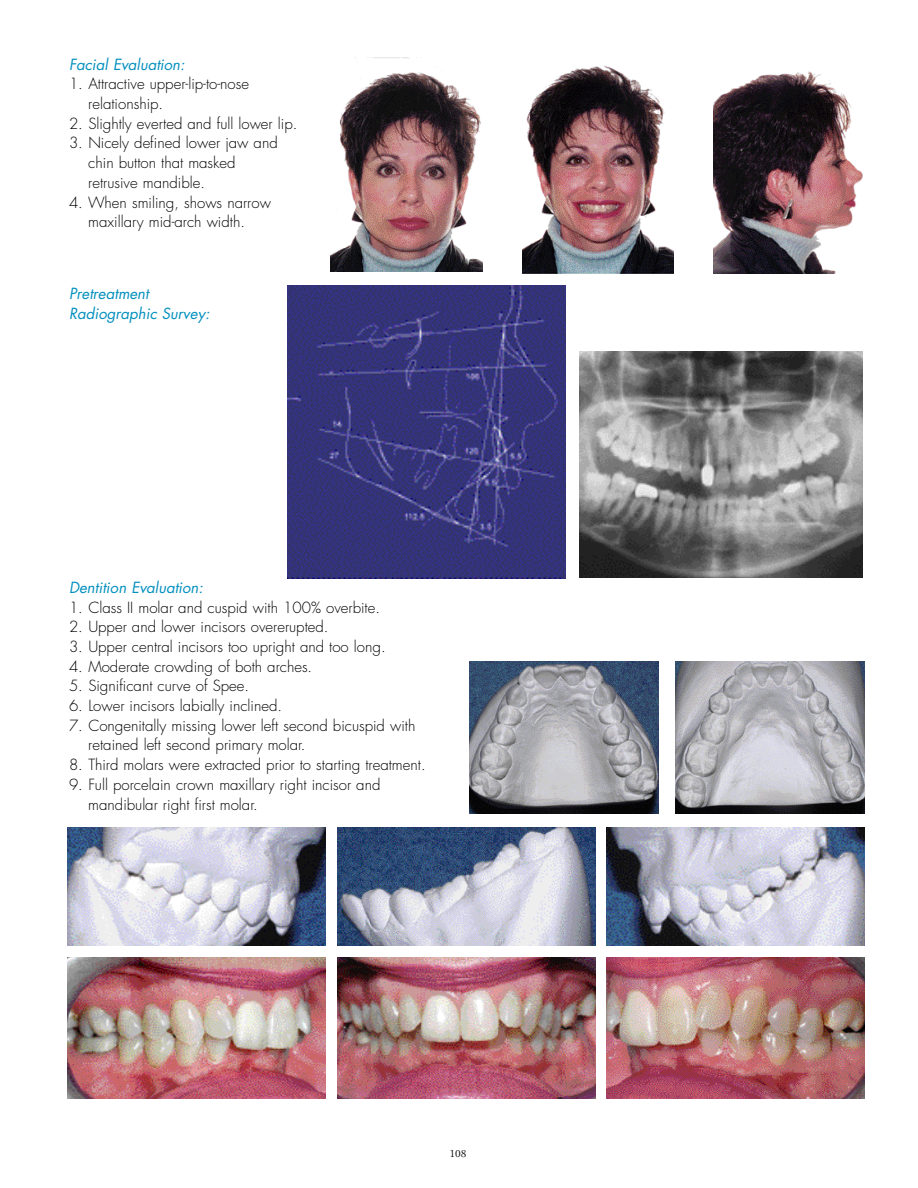
<style>
.page{position:relative;width:918px;height:1188px;background:#fff}
.page>*{position:absolute;margin:0;border:0;box-sizing:border-box;transform-origin:0 0}
.t1{font:300 15px/19.6px "Futura";color:#000}
.t2{font:italic 15px/19.6px "Futura";color:#0490be}
.t3{font:10.5px "Esprit";color:#000}
</style>
<div class="page">
<img style="left:287px;top:286px;width:278px;height:293px">
<img style="left:68px;top:957px;width:257px;height:141px">
<img style="left:337px;top:957px;width:258px;height:141px">
<img style="left:607px;top:957px;width:258px;height:141px">
<img style="left:579px;top:352px;width:283px;height:226px">
<img style="left:331px;top:58px;width:151px;height:214px">
<img style="left:522px;top:65px;width:151px;height:208px">
<img style="left:713px;top:71px;width:150px;height:203px">
<img style="left:469px;top:662px;width:189px;height:151px">
<img style="left:675px;top:662px;width:189px;height:151px">
<img style="left:68px;top:827px;width:257px;height:119px">
<img style="left:337px;top:827px;width:258px;height:119px">
<img style="left:607px;top:827px;width:258px;height:119px">
<p class="t2" style="left:69px;top:56px;width:120px">Facial Evaluation:</p>
<p class="t1" style="left:88px;top:75px;width:162px;text-indent:-19px">1. Attractive upper-lip-to-nose relationship.</p>
<p class="t1" style="left:69px;top:115px;width:230px">2. Slightly everted and full lower lip.</p>
<p class="t1" style="left:88px;top:134px;width:191px;text-indent:-19px">3. Nicely defined lower jaw and chin button that masked retrusive mandible.</p>
<p class="t1" style="left:69px;top:194px;width:203px;text-align:center">4. When smiling, shows narrow maxillary mid-arch width.</p>
<p class="t2" style="left:69px;top:285px;width:145px">Pretreatment<br>Radiographic Survey:</p>
<p class="t2" style="left:69px;top:579px;width:138px">Dentition Evaluation:</p>
<p class="t1" style="left:69px;top:599px;width:313px">1. Class II molar and cuspid with 100% overbite.</p>
<p class="t1" style="left:69px;top:618px;width:261px">2. Upper and lower incisors overerupted.</p>
<p class="t1" style="left:69px;top:638px;width:318px">3. Upper central incisors too upright and too long.</p>
<p class="t1" style="left:69px;top:658px;width:245px">4. Moderate crowding of both arches.</p>
<p class="t1" style="left:69px;top:677px;width:182px">5. Significant curve of Spee.</p>
<p class="t1" style="left:69px;top:697px;width:215px">6. Lower incisors labially inclined.</p>
<p class="t1" style="left:88px;top:717px;width:329px;text-indent:-19px">7. Congenitally missing lower left second bicuspid with retained left second primary molar.</p>
<p class="t1" style="left:69px;top:756px;width:358px">8. Third molars were extracted prior to starting treatment.</p>
<p class="t1" style="left:88px;top:776px;width:294px;text-indent:-19px">9. Full porcelain crown maxillary right incisor and mandibular right first molar.</p>
<p class="t3" style="left:450px;top:1150px;width:18px">108</p>
</div>
